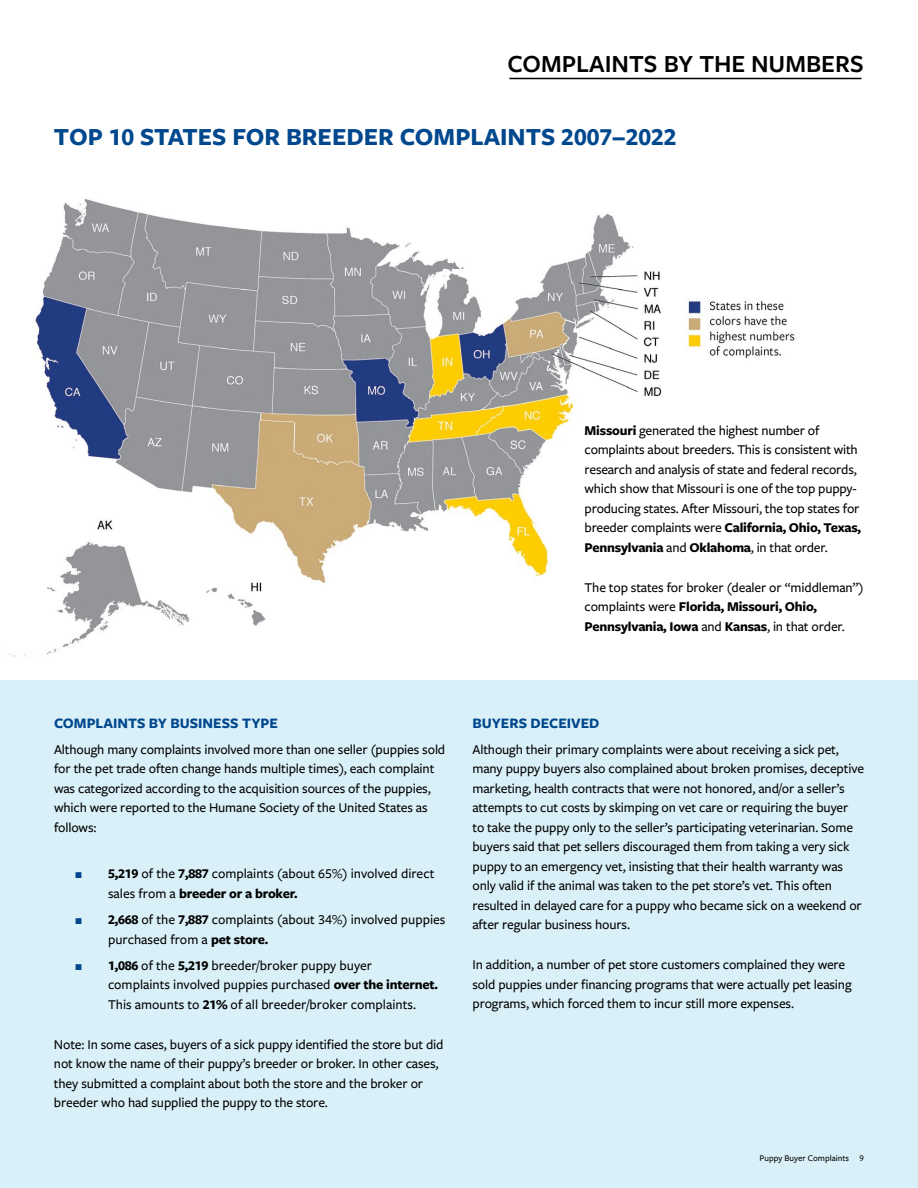
<style>
.page{position:relative;width:918px;height:1188px;background:#fff}
.page>*{position:absolute;margin:0;border:0;box-sizing:border-box;transform-origin:0 0}
.t1{font:700 25.5px "Freight Sans Pro";color:#00488e}
.t2{font:600 25.5px "Freight Sans Pro";color:#000}
.t3{font:700 15px "Freight Sans Pro";color:#00488e}
.t4{font:500 13.95px/19.5px "Freight Sans Pro";letter-spacing:-.01em;color:#000}
.t5{font:500 9px "Freight Sans Pro";color:#000}
.s1{font-weight:700}
</style>
<div class="page">
<img style="left:8px;top:198px;width:787px;height:459px">
<div style="left:0;top:680px;width:918px;height:508px;background:#daf0f8"></div>
<hr style="left:509px;top:78px;width:352px;height:1px;background:#000">
<h1 class="t2" style="left:507px;top:46px;width:358px">COMPLAINTS BY THE NUMBERS</h1>
<h1 class="t1" style="left:54px;top:119px;width:624px">TOP 10 STATES FOR BREEDER COMPLAINTS 2007–2022</h1>
<p class="t4" style="left:585px;top:420px;width:278px"><span class="s1">Missouri</span> generated the highest number of complaints about breeders. This is consistent with research and analysis of state and federal records, which show that Missouri is one of the top puppy&shy;producing states. After Missouri, the top states for breeder complaints were <span class="s1">California, Ohio, Texas, Pennsylvania</span> and <span class="s1">Oklahoma</span>, in that order.</p>
<p class="t4" style="left:585px;top:577px;width:280px">The top states for broker (dealer or “middleman”) complaints were <span class="s1">Florida, Missouri, Ohio,<br>Pennsylvania, Iowa</span> and <span class="s1">Kansas</span>, in that order.</p>
<p class="t3" style="left:54px;top:712px;width:225px">COMPLAINTS BY BUSINESS TYPE</p>
<p class="t4" style="left:54px;top:739px;width:393px">Although many complaints involved more than one seller (puppies sold for the pet trade often change hands multiple times), each complaint was categorized according to the acquisition sources of the puppies, which were reported to the Humane Society of the United States as follows:</p>
<p class="t4" style="left:108px;top:864px;width:328px"><span class="s1">5,219</span> of the <span class="s1">7,887</span> complaints (about 65%) involved direct sales from a <span class="s1">breeder or a broker.</span></p>
<p class="t4" style="left:108px;top:909px;width:339px"><span class="s1">2,668</span> of the <span class="s1">7,887</span> complaints (about 34%) involved puppies purchased from a <span class="s1">pet store.</span></p>
<p class="t4" style="left:108px;top:955px;width:331px"><span class="s1">1,086</span> of the <span class="s1">5,219</span> breeder/broker puppy buyer<br>complaints involved puppies purchased <span class="s1">over the internet.<br></span>This amounts to <span class="s1">21%</span> of all breeder/broker complaints.</p>
<p class="t4" style="left:54px;top:1034px;width:391px">Note: In some cases, buyers of a sick puppy identified the store but did not know the name of their puppy’s breeder or broker. In other cases, they submitted a complaint about both the store and the broker or breeder who had supplied the puppy to the store.</p>
<p class="t3" style="left:472px;top:712px;width:128px">BUYERS DECEIVED</p>
<p class="t4" style="left:472px;top:739px;width:393px">Although their primary complaints were about receiving a sick pet, many puppy buyers also complained about broken promises, deceptive marketing, health contracts that were not honored, and/or a seller’s attempts to cut costs by skimping on vet care or requiring the buyer<br>to take the puppy only to the seller’s participating veterinarian. Some buyers said that pet sellers discouraged them from taking a very sick puppy to an emergency vet, insisting that their health warranty was only valid if the animal was taken to the pet store’s vet. This often resulted in delayed care for a puppy who became sick on a weekend or after regular business hours.</p>
<p class="t4" style="left:472px;top:954px;width:381px">In addition, a number of pet store customers complained they were sold puppies under financing programs that were actually pet leasing programs, which forced them to incur still more expenses.</p>
<p class="t5" style="left:760px;top:1152px;width:106px">Puppy Buyer Complaints 9</p>
</div>
